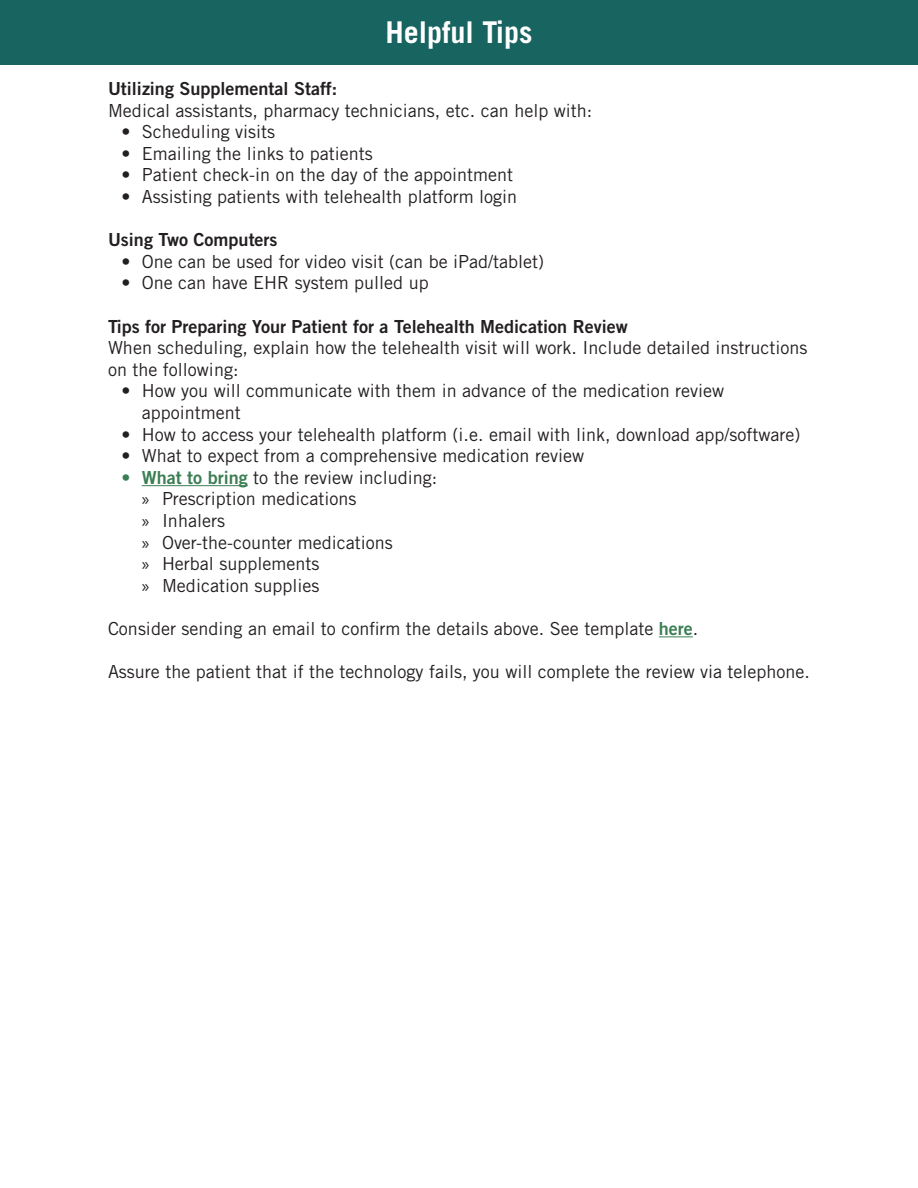
<style>
.page{position:relative;width:918px;height:1188px;background:#fff}
.page>*{position:absolute;margin:0;border:0;box-sizing:border-box;transform-origin:0 0}
.t1{font:700 30px "Trade Gothic LT Std";color:#fff}
.t2{font:18px/21.6px "Trade Gothic LT Std";color:#231f20}
.t3{font:18px "Trade Gothic LT Std Bd 2";color:#231f20}
.s1{font-family:"Trade Gothic LT Std Bd 2";color:#3b7e53}
.s2{font-family:"Myriad Pro"}
</style>
<div class="page">
<div style="left:0;top:0;width:918px;height:65px;background:#186460"></div>
<hr style="left:142px;top:485px;width:106px;height:1px;background:#3b7e53">
<hr style="left:659px;top:636px;width:34px;height:1px;background:#3b7e53">
<p class="t1" style="left:386px;top:13px;width:148px">Helpful Tips</p>
<p class="t3" style="left:108px;top:77px;width:231px">Utilizing Supplemental Staff:</p>
<p class="t2" style="left:108px;top:99px;width:486px">Medical assistants, pharmacy technicians, etc. can help with:</p>
<p class="t2" style="left:122px;top:121px;width:155px">• Scheduling visits</p>
<p class="t2" style="left:122px;top:142px;width:253px">• Emailing the links to patients</p>
<p class="t2" style="left:122px;top:164px;width:393px">• Patient check-in on the day of the appointment</p>
<p class="t2" style="left:122px;top:186px;width:397px">• Assisting patients with telehealth platform login</p>
<p class="t3" style="left:108px;top:229px;width:171px">Using Two Computers</p>
<p class="t2" style="left:122px;top:250px;width:424px">• One can be used for video visit (can be iPad/tablet)</p>
<p class="t2" style="left:122px;top:272px;width:309px">• One can have EHR system pulled up</p>
<p class="t3" style="left:108px;top:315px;width:521px">Tips for Preparing Your Patient for a Telehealth Medication Review</p>
<p class="t2" style="left:108px;top:337px;width:701px">When scheduling, explain how the telehealth visit will work. Include detailed instructions on the following:</p>
<p class="t2" style="left:142px;top:380px;width:584px;text-indent:-20px">• How you will communicate with them in advance of the medication review appointment</p>
<p class="t2" style="left:122px;top:423px;width:681px">• How to access your telehealth platform (i.e. email with link, download app/software)</p>
<p class="t2" style="left:122px;top:445px;width:464px">• What to expect from a comprehensive medication review</p>
<p class="t2" style="left:122px;top:466px;width:317px"><span class="s1">• What to bring</span> to the review including:</p>
<p class="t2" style="left:142px;top:488px;width:216px"><span class="s2">»</span> Prescription medications</p>
<p class="t2" style="left:142px;top:510px;width:85px"><span class="s2">»</span> Inhalers</p>
<p class="t2" style="left:142px;top:531px;width:253px"><span class="s2">»</span> Over-the-counter medications</p>
<p class="t2" style="left:142px;top:553px;width:179px"><span class="s2">»</span> Herbal supplements</p>
<p class="t2" style="left:142px;top:574px;width:179px"><span class="s2">»</span> Medication supplies</p>
<p class="t2" style="left:108px;top:618px;width:592px">Consider sending an email to confirm the details above. See template <span class="s1">here</span>.</p>
<p class="t2" style="left:108px;top:661px;width:704px">Assure the patient that if the technology fails, you will complete the review via telephone.</p>
</div>
